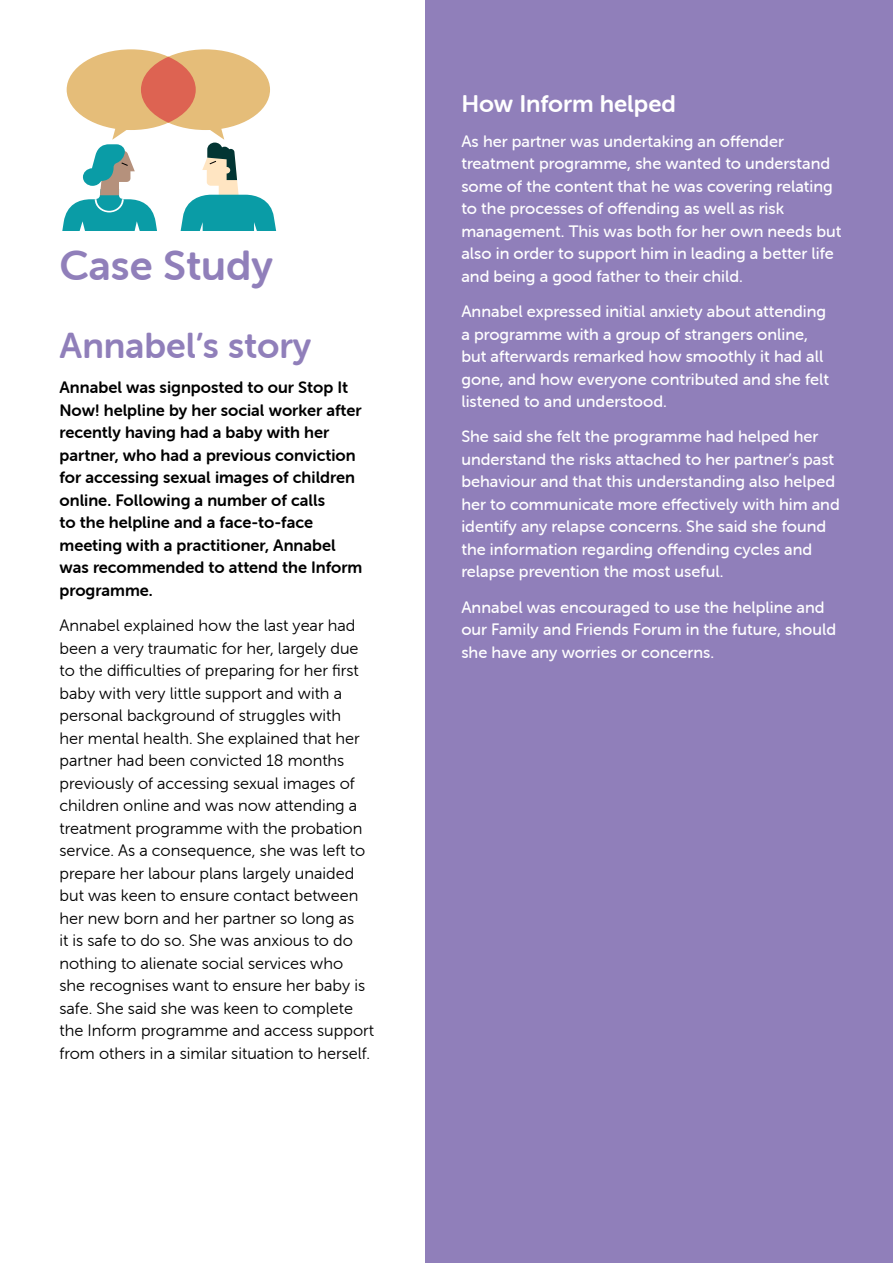
<style>
.page{position:relative;width:893px;height:1263px;background:#fff}
.page>*{position:absolute;margin:0;border:0;box-sizing:border-box;transform-origin:0 0}
.t1{font:42px "Museo Sans Rounded 700";color:#907fba}
.t2{font:36px "Museo Sans Rounded 700";color:#907fba}
.t3{font:24px "Museo Sans Rounded 700";color:#fff}
.t4{font:16.5px/22.5px "Museo Sans Rounded 500";color:#fff}
.t5{font:16.5px/22.5px "Museo Sans Rounded 300";color:#000}
.t6{font:16.5px/22.5px "Museo Sans Rounded 700";color:#000}
</style>
<div class="page">
<div style="left:425px;top:0;width:468px;height:1263px;background:#907fba"></div>
<div style="left:67px;top:49px;width:129px;height:81px;background:#e5bd79;border-radius:50%"></div>
<div style="left:141px;top:49px;width:129px;height:81px;background:#e5bd79;border-radius:50%"></div>
<div style="left:141px;top:57px;width:55px;height:66px;background:#dd6352;border-radius:50%"></div>
<svg style="left:62px;top:125px;width:215px;height:106px"></svg>
<h1 class="t1" style="left:60px;top:242px;width:215px">Case Study</h1>
<h2 class="t2" style="left:60px;top:326px;width:253px">Annabel’s story</h2>
<p class="t6" style="left:60px;top:376px;width:304px">Annabel was signposted to our Stop It Now! helpline by her social worker after recently having had a baby with her partner, who had a previous conviction for accessing sexual images of children online. Following a number of calls<br>to the helpline and a face-to-face meeting with a practitioner, Annabel was recommended to attend the Inform programme.</p>
<p class="t5" style="left:60px;top:614px;width:316px">Annabel explained how the last year had been a very traumatic for her, largely due to the difficulties of preparing for her first baby with very little support and with a personal background of struggles with<br>her mental health. She explained that her partner had been convicted 18 months previously of accessing sexual images of children online and was now attending a treatment programme with the probation service. As a consequence, she was left to prepare her labour plans largely unaided but was keen to ensure contact between her new born and her partner so long as<br>it is safe to do so. She was anxious to do nothing to alienate social services who<br>she recognises want to ensure her baby is safe. She said she was keen to complete the Inform programme and access support from others in a similar situation to herself.</p>
<h3 class="t3" style="left:461px;top:90px;width:216px">How Inform helped</h3>
<p class="t4" style="left:461px;top:130px;width:382px">As her partner was undertaking an offender treatment programme, she wanted to understand some of the content that he was covering relating to the processes of offending as well as risk management. This was both for her own needs but also in order to support him in leading a better life and being a good father to their child.</p>
<p class="t4" style="left:461px;top:300px;width:369px">Annabel expressed initial anxiety about attending a programme with a group of strangers online, but afterwards remarked how smoothly it had all gone, and how everyone contributed and she felt listened to and understood.</p>
<p class="t4" style="left:461px;top:426px;width:380px">She said she felt the programme had helped her understand the risks attached to her partner’s past behaviour and that this understanding also helped her to communicate more effectively with him and identify any relapse concerns. She said she found the information regarding offending cycles and relapse prevention the most useful.</p>
<p class="t4" style="left:461px;top:596px;width:376px">Annabel was encouraged to use the helpline and our Family and Friends Forum in the future, should she have any worries or concerns.</p>
</div>
